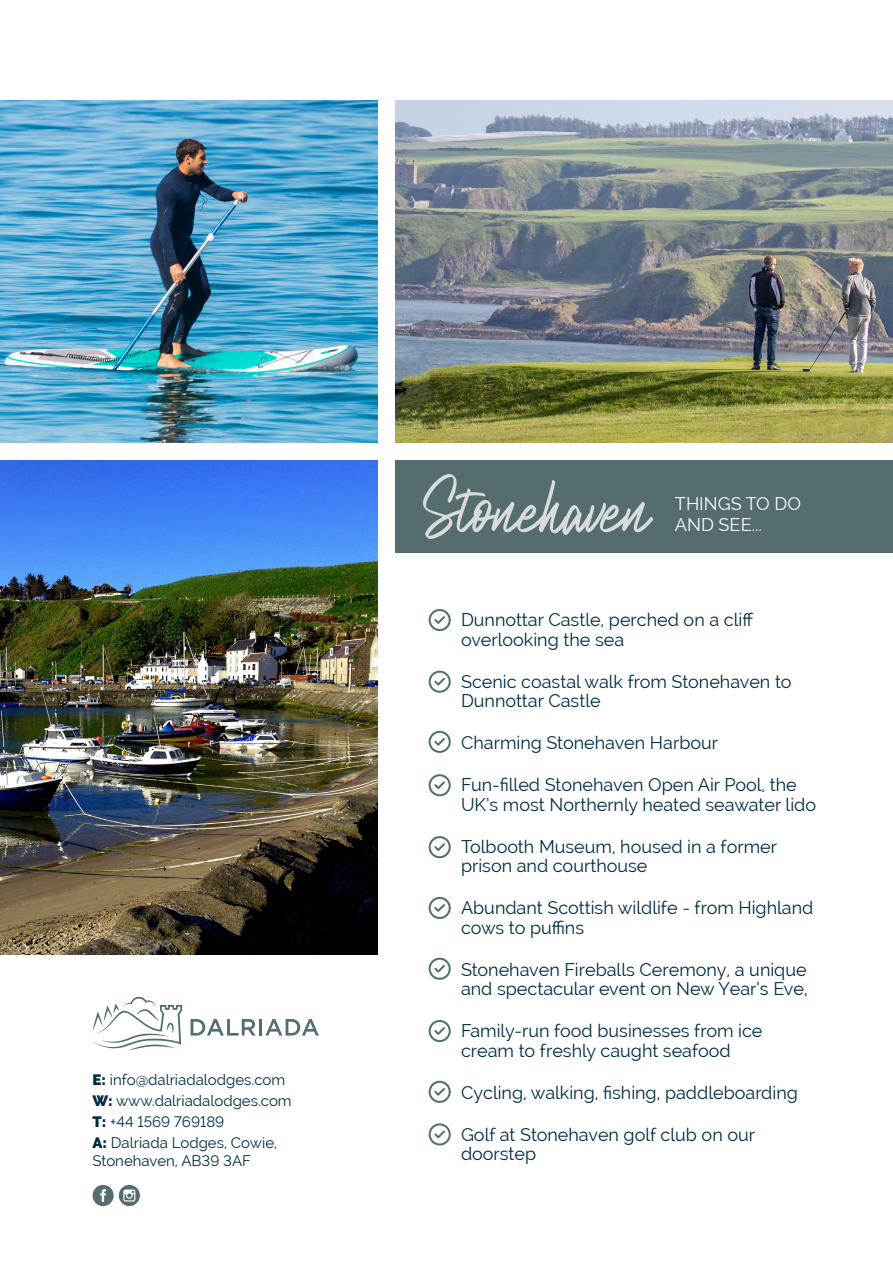
<style>
.page{position:relative;width:893px;height:1263px;background:#fff}
.page>*{position:absolute;margin:0;border:0;box-sizing:border-box;transform-origin:0 0}
.t1{font:60px "Natalia Rosaline Demo";letter-spacing:-.005em;color:#d7dcdb}
.t2{font:18px/19.5px "Raleway";color:#002c41}
.t3{font:18px/21px "Raleway";color:#fff}
.t4{font:15px/21px "Raleway";color:#002c41}
.s1{font-weight:900}
</style>
<div class="page">
<img style="left:0;top:460px;width:377px;height:495px">
<img style="left:0;top:100px;width:377px;height:342px">
<img style="left:395px;top:100px;width:498px;height:342px">
<div style="left:395px;top:460px;width:498px;height:93px;background:#556d6f"></div>
<svg style="left:191px;top:1019px;width:64px;height:16px"></svg>
<hr style="left:259px;top:1019px;width:3px;height:16px;background:#526e70">
<svg style="left:265px;top:1019px;width:54px;height:16px"></svg>
<svg style="left:92px;top:997px;width:90px;height:53px"></svg>
<svg style="left:429px;top:609px;width:22px;height:22px"></svg>
<svg style="left:429px;top:897px;width:22px;height:22px"></svg>
<svg style="left:429px;top:671px;width:22px;height:22px"></svg>
<svg style="left:429px;top:731px;width:22px;height:22px"></svg>
<svg style="left:429px;top:774px;width:22px;height:22px"></svg>
<svg style="left:429px;top:958px;width:22px;height:22px"></svg>
<svg style="left:429px;top:1081px;width:22px;height:22px"></svg>
<svg style="left:429px;top:836px;width:22px;height:22px"></svg>
<svg style="left:429px;top:1020px;width:22px;height:22px"></svg>
<svg style="left:429px;top:1123px;width:22px;height:22px"></svg>
<svg style="left:93px;top:1185px;width:47px;height:21px"></svg>
<p class="t4" style="left:93px;top:1069px;width:201px"><span class="s1">E:</span> info@dalriadalodges.com<br><span class="s1">W:</span> www.dalriadalodges.com<br><span class="s1">T:</span> +44 1569 769189<br><span class="s1">A:</span> Dalriada Lodges, Cowie,</p>
<p class="t4" style="left:93px;top:1150px;width:160px">Stonehaven, AB39 3AF</p>
<h1 class="t1" style="left:425px;top:476px;width:225px">Stonehaven</h1>
<p class="t3" style="left:675px;top:493px;width:128px">THINGS TO DO<br>AND SEE...</p>
<p class="t2" style="left:461px;top:610px;width:294px">Dunnottar Castle, perched on a cliff overlooking the sea</p>
<p class="t2" style="left:461px;top:671px;width:332px">Scenic coastal walk from Stonehaven to<br>Dunnottar Castle</p>
<p class="t2" style="left:461px;top:733px;width:259px">Charming Stonehaven Harbour</p>
<p class="t2" style="left:461px;top:775px;width:357px">Fun-filled Stonehaven Open Air Pool, the<br>UK’s most Northernly heated seawater lido</p>
<p class="t2" style="left:461px;top:836px;width:318px">Tolbooth Museum, housed in a former prison and courthouse</p>
<p class="t2" style="left:461px;top:898px;width:354px">Abundant Scottish wildlife - from Highland cows to puffins</p>
<p class="t2" style="left:461px;top:959px;width:348px">Stonehaven Fireballs Ceremony, a unique and spectacular event on New Year’s Eve,</p>
<p class="t2" style="left:461px;top:1021px;width:303px">Family-run food businesses from ice cream to freshly caught seafood</p>
<p class="t2" style="left:461px;top:1082px;width:338px">Cycling, walking, fishing, paddleboarding</p>
<p class="t2" style="left:461px;top:1124px;width:296px">Golf at Stonehaven golf club on our doorstep</p>
</div>
